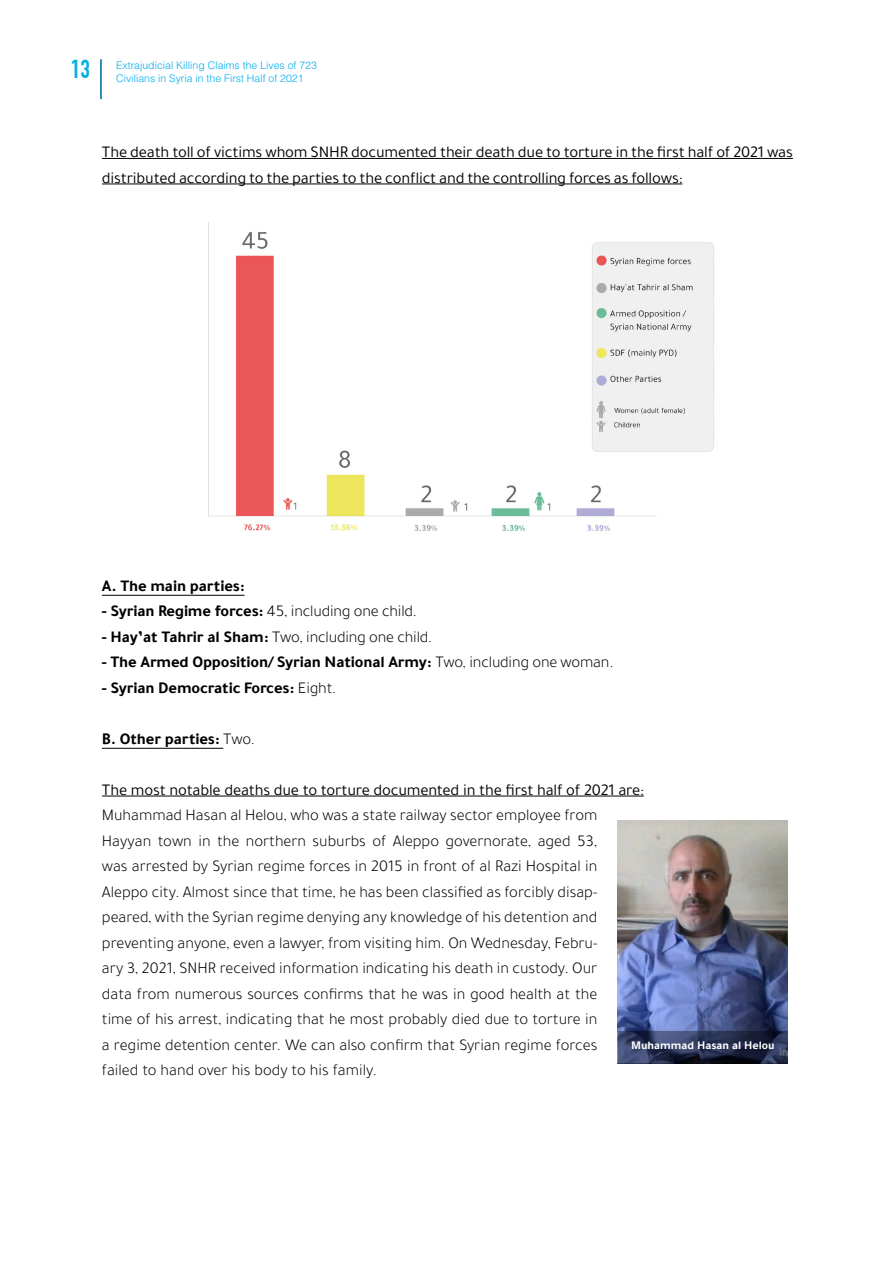
<style>
.page{position:relative;width:893px;height:1263px;background:#fff}
.page>*{position:absolute;margin:0;border:0;box-sizing:border-box;transform-origin:0 0}
.t1{font:700 25.5px "DIN Condensed";color:#00b0e0}
.t2{font:300 16.5px/25.5px "Tajawal";color:#000;text-align:justify}
.t3{font:16.5px/25.5px "Tajawal";letter-spacing:-.01em;color:#000}
.t4{font:700 16.5px "Tajawal";letter-spacing:-.01em;color:#000}
.t5{font:700 12px "Tajawal";color:#fff}
.t6{font:300 10.5px "Helvetica";color:#00aeef}
.s1{font-weight:700}
.s2{font-weight:300}
</style>
<div class="page">
<hr style="left:100px;top:59px;width:2px;height:40px;background:#000;opacity:.75">
<hr style="left:100px;top:60px;width:2px;height:39px;background:#00aeef">
<hr style="left:102px;top:158px;width:691px;height:1px;background:#000">
<hr style="left:102px;top:184px;width:580px;height:1px;background:#000">
<hr style="left:102px;top:595px;width:142px;height:1px;background:#000">
<hr style="left:102px;top:748px;width:121px;height:1px;background:#000">
<hr style="left:102px;top:796px;width:542px;height:1px;background:#000">
<img style="left:208px;top:222px;width:506px;height:309px">
<img style="left:618px;top:820px;width:170px;height:211px">
<svg style="left:621px;top:1034px;width:164px;height:26px;background:#293252"></svg>
<div style="left:618px;top:1031px;width:170px;height:32px;border:2px solid #000"></div>
<h1 class="t1" style="left:71px;top:54px;width:20px">13</h1>
<p class="t6" style="left:116px;top:58px;width:202px">Extrajudicial Killing Claims the Lives of 723</p>
<p class="t6" style="left:116px;top:72px;width:189px">Civilians in Syria in the First Half of 2021</p>
<p class="t3" style="left:102px;top:139px;width:692px">The death toll of victims whom SNHR documented their death due to torture in the first half of 2021 was distributed according to the parties to the conflict and the controlling forces as follows:</p>
<p class="t4" style="left:102px;top:573px;width:144px">.A The main parties:</p>
<p class="t2" style="left:102px;top:598px;width:316px"><span class="s1">- Syrian Regime forces:</span> 45, including one child.</p>
<p class="t2" style="left:102px;top:624px;width:332px"><span class="s1">- Hay’at Tahrir al Sham:</span> Two, including one child.</p>
<p class="t4" style="left:102px;top:650px;width:513px">- The Armed Opposition/ Syrian National Army: <span class="s2">Two, including one woman.</span></p>
<p class="t4" style="left:102px;top:675px;width:236px">- Syrian Democratic Forces: <span class="s2">Eight.</span></p>
<p class="t4" style="left:102px;top:726px;width:154px">.B Other parties: <span class="s2">Two.</span></p>
<p class="t3" style="left:102px;top:777px;width:543px">The most notable deaths due to torture documented in the first half of 2021 are:</p>
<p class="t2" style="left:102px;top:802px;width:497px">Muhammad Hasan al Helou, who was a state railway sector employee from Hayyan town in the northern suburbs of Aleppo governorate, aged 53, was arrested by Syrian regime forces in 2015 in front of al Razi Hospital in</p>
<p class="t2" style="left:102px;top:904px;width:497px">peared, with the Syrian regime denying any knowledge of his detention and</p>
<p class="t2" style="left:102px;top:879px;width:497px">Aleppo city. Almost since that time, he has been classified as forcibly disap-</p>
<p class="t2" style="left:102px;top:930px;width:497px">preventing anyone, even a lawyer, from visiting him. On Wednesday, Febru-</p>
<p class="t2" style="left:102px;top:981px;width:497px">data from numerous sources confirms that he was in good health at the time of his arrest, indicating that he most probably died due to torture in a regime detention center. We can also confirm that Syrian regime forces failed to hand over his body to his family.</p>
<p class="t2" style="left:102px;top:955px;width:497px">ary 3, 2021, SNHR received information indicating his death in custody. Our</p>
<p class="t5" style="left:631px;top:1036px;width:145px">Muhammad Hasan al Helou</p>
</div>
